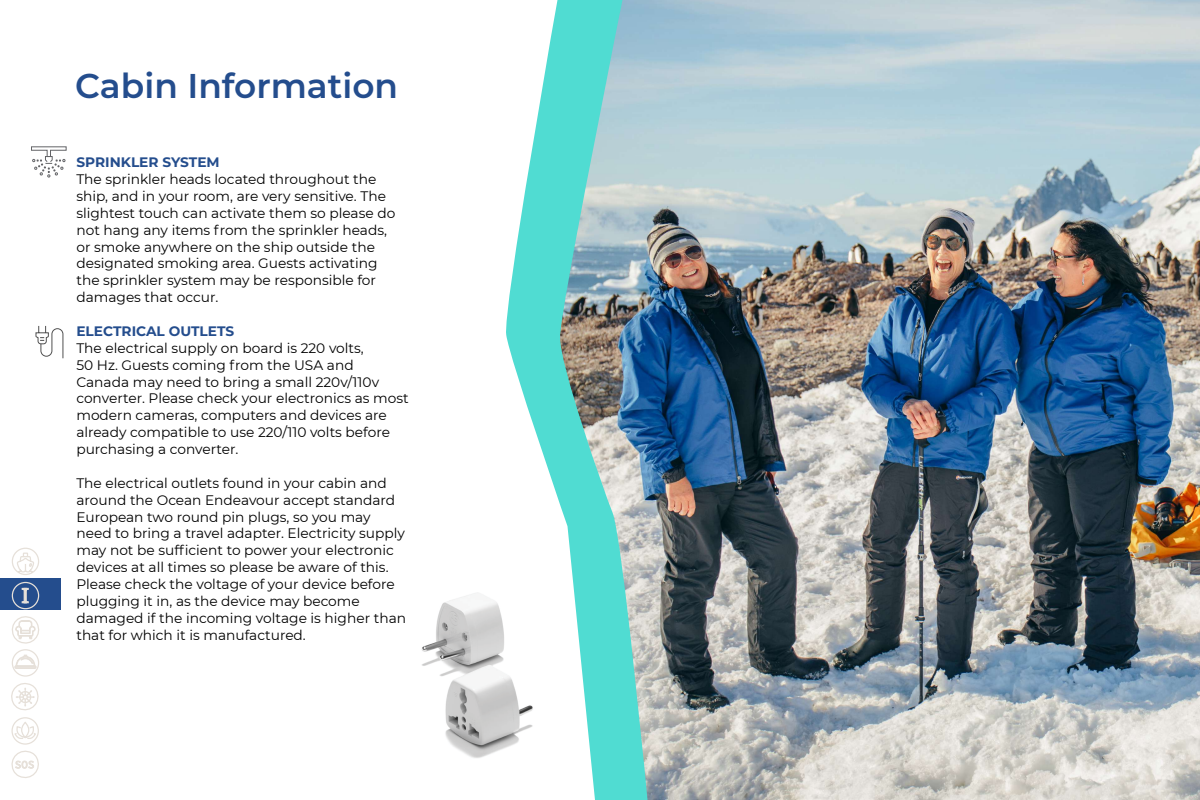
<style>
.page{position:relative;width:1200px;height:800px;background:#fff}
.page>*{position:absolute;margin:0;border:0;box-sizing:border-box;transform-origin:0 0}
.t1{font:600 34.38px "Montserrat";color:#244d8d}
.t2{font:13.75px/16.9px "Montserrat";color:#000}
.t3{font:700 13.75px "Montserrat";color:#244d8d}
</style>
<div class="page">
<svg style="left:506px;top:0;width:54px;height:504px"></svg>
<img style="left:560px;top:0;width:640px;height:800px">
<div style="left:0;top:578px;width:61px;height:31px;background:#244d8d"></div>
<svg style="left:31px;top:146px;width:36px;height:32px"></svg>
<svg style="left:35px;top:325px;width:29px;height:34px"></svg>
<img style="left:422px;top:593px;width:111px;height:165px">
<svg style="left:6px;top:547px;width:37px;height:231px"></svg>
<h1 class="t1" style="left:75px;top:62px;width:324px">Cabin Information</h1>
<p class="t3" style="left:76px;top:152px;width:145px">SPRINKLER SYSTEM</p>
<p class="t2" style="left:76px;top:170px;width:320px">The sprinkler heads located throughout the ship, and in your room, are very sensitive. The slightest touch can activate them so please do not hang any items from the sprinkler heads, or smoke anywhere on the ship outside the designated smoking area. Guests activating the sprinkler system may be responsible for damages that occur.</p>
<p class="t3" style="left:76px;top:321px;width:159px">ELECTRICAL OUTLETS</p>
<p class="t2" style="left:76px;top:339px;width:334px">The electrical supply on board is 220 volts,<br>50 Hz. Guests coming from the USA and Canada may need to bring a small 220v/110v converter. Please check your electronics as most modern cameras, computers and devices are already compatible to use 220/110 volts before purchasing a converter.</p>
<p class="t2" style="left:76px;top:474px;width:331px">The electrical outlets found in your cabin and around the Ocean Endeavour accept standard European two round pin plugs, so you may need to bring a travel adapter. Electricity supply may not be sufficient to power your electronic devices at all times so please be aware of this.<br>Please check the voltage of your device before plugging it in, as the device may become damaged if the incoming voltage is higher than that for which it is manufactured.</p>
</div>
